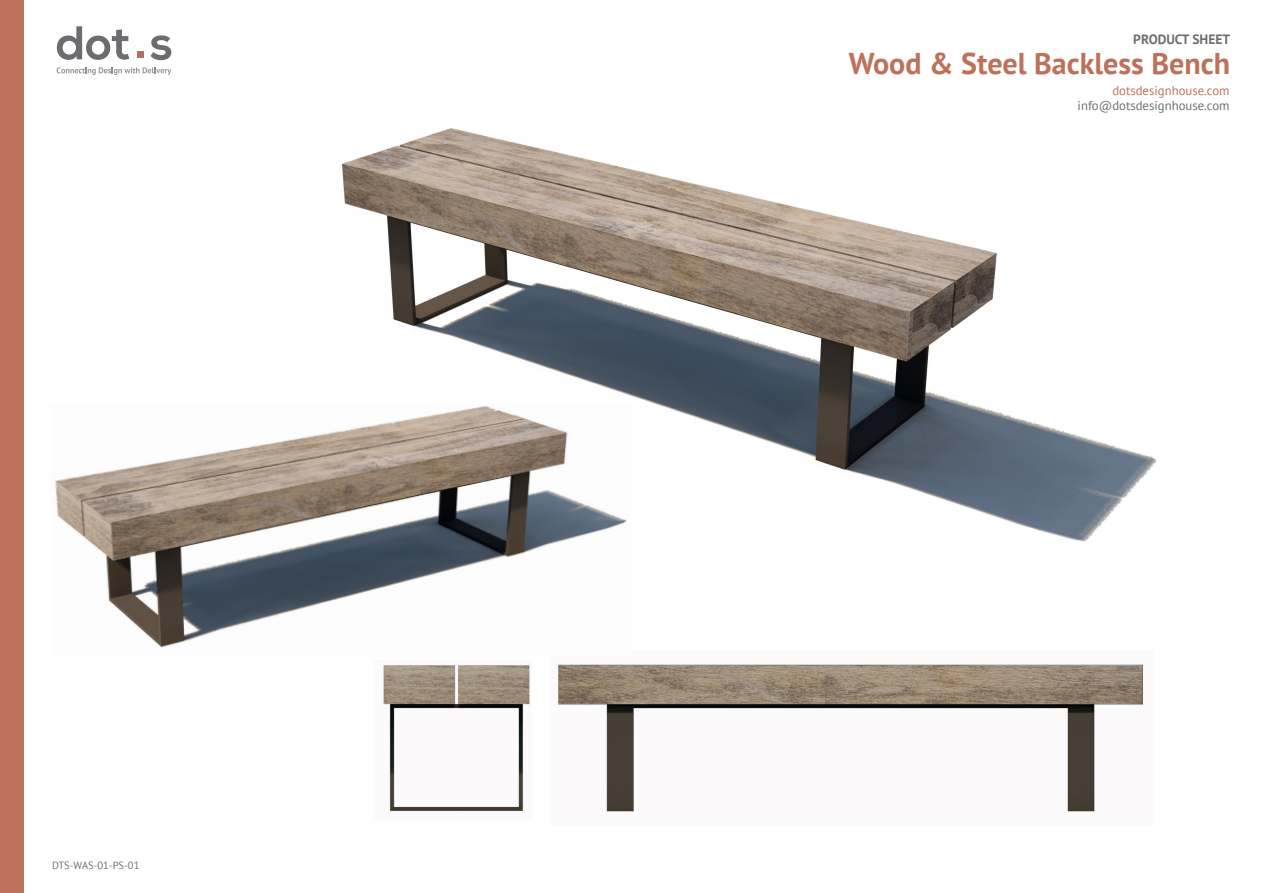
<style>
.page{position:relative;width:1263px;height:893px;background:#fff}
.page>*{position:absolute;margin:0;border:0;box-sizing:border-box;transform-origin:0 0}
.t1{font:700 30px "PT Sans";color:#bd715b}
.t2{font:700 13.5px "PT Sans";color:#6d6e71}
.t3{font:12.75px "PT Sans";color:#6d6e71}
.t4{font:12.75px "PT Sans";color:#bd715b}
.t5{font:10.5px "PT Sans";color:#6d6e71}
</style>
<div class="page">
<div style="left:0;top:0;width:23px;height:893px;background:#bd715b"></div>
<svg style="left:57px;top:26px;width:72px;height:34px"></svg>
<svg style="left:150px;top:35px;width:21px;height:25px"></svg>
<div style="left:137px;top:51px;width:6px;height:7px;background:#b56f5c"></div>
<svg style="left:57px;top:67px;width:114px;height:8px"></svg>
<img style="left:341px;top:128px;width:815px;height:414px">
<img style="left:558px;top:664px;width:585px;height:148px">
<img style="left:383px;top:665px;width:147px;height:146px">
<img style="left:55px;top:404px;width:575px;height:244px">
<p class="t5" style="left:52px;top:858px;width:89px">DTS-WAS-01-PS-01</p>
<p class="t2" style="left:1133px;top:30px;width:98px">PRODUCT SHEET</p>
<p class="t1" style="left:849px;top:43px;width:383px">Wood &amp; Steel Backless Bench</p>
<p class="t4" style="left:1112px;top:82px;width:119px">dotsdesignhouse.com</p>
<p class="t3" style="left:1078px;top:97px;width:153px">info@dotsdesignhouse.com</p>
</div>
